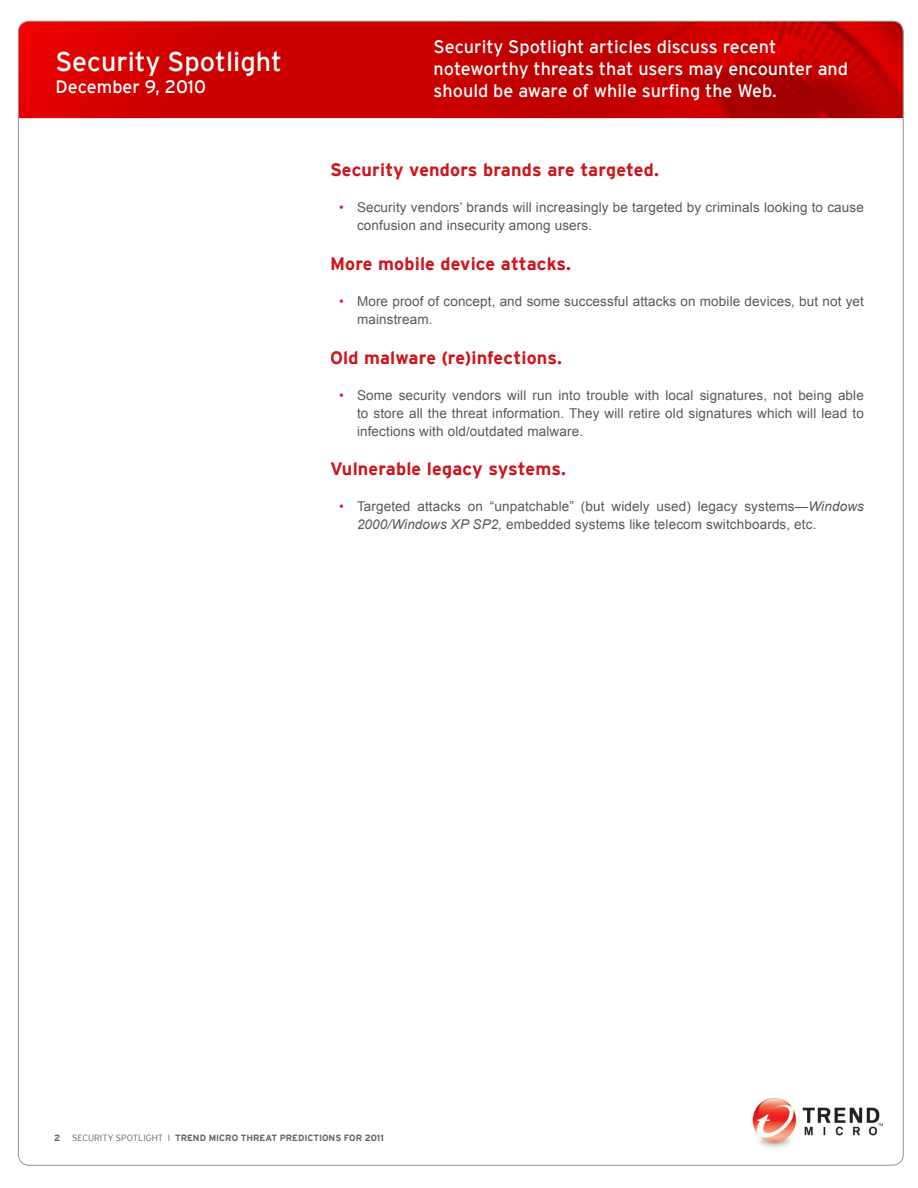
<style>
.page{position:relative;width:918px;height:1188px;background:#fff}
.page>*{position:absolute;margin:0;border:0;box-sizing:border-box;transform-origin:0 0}
.t1{font:27px "Interstate";color:#fff}
.t2{font:18px/21.6px "Interstate";color:#fff}
.heading_2{font:700 18px "Interstate";letter-spacing:.01em;color:#cd151d}
.bulleted_item{font:13.5px/18px "Arial";letter-spacing:.01em;color:#57585a}
.t3{font:700 9px "Interstate";color:#636366}
.s1{color:#d1232a}
.s2{font-style:italic}
.s3{font-weight:300}
</style>
<div class="page">
<img style="left:18px;top:21px;width:884px;height:97px">
<img style="left:752px;top:1098px;width:130px;height:50px">
<h1 class="t1" style="left:56px;top:47px;width:228px">Security Spotlight</h1>
<h2 class="t2" style="left:56px;top:76px;width:152px">December 9, 2010</h2>
<h2 class="t2" style="left:434px;top:36px;width:416px">Security Spotlight articles discuss recent noteworthy threats that users may encounter and should be aware of while surfing the Web.</h2>
<p class="heading_2" style="left:330px;top:160px;width:330px">Security vendors brands are targeted.</p>
<p class="bulleted_item" style="left:357px;top:199px;width:508px;text-indent:-18px"><span class="s1">•</span> Security vendors’ brands will increasingly be targeted by criminals looking to cause confusion and insecurity among users.</p>
<p class="heading_2" style="left:330px;top:254px;width:243px">More mobile device attacks.</p>
<p class="bulleted_item" style="left:357px;top:292px;width:508px;text-indent:-18px"><span class="s1">•</span> More proof of concept, and some successful attacks on mobile devices, but not yet mainstream.</p>
<p class="heading_2" style="left:330px;top:347px;width:234px">Old malware (re)infections.</p>
<p class="bulleted_item" style="left:357px;top:386px;width:508px;text-align:justify;text-indent:-18px"><span class="s1">•</span> Some security vendors will run into trouble with local signatures, not being able to store all the threat information. They will retire old signatures which will lead to infections with old/outdated malware.</p>
<p class="heading_2" style="left:330px;top:459px;width:237px">Vulnerable legacy systems.</p>
<p class="bulleted_item" style="left:357px;top:498px;width:508px;text-indent:-18px"><span class="s1">•</span> Targeted attacks on “unpatchable” (but widely used) legacy systems—<span class="s2">Windows<br>2000/Windows XP SP2,</span> embedded systems like telecom switchboards, etc.</p>
<p class="t3" style="left:54px;top:1133px;width:8px">2</p>
<p class="t3" style="left:72px;top:1133px;width:313px"><span class="s3">SECURITY SPOTLIGHT I</span> TREND MICRO THREAT PREDICTIONS FOR 2011</p>
</div>
